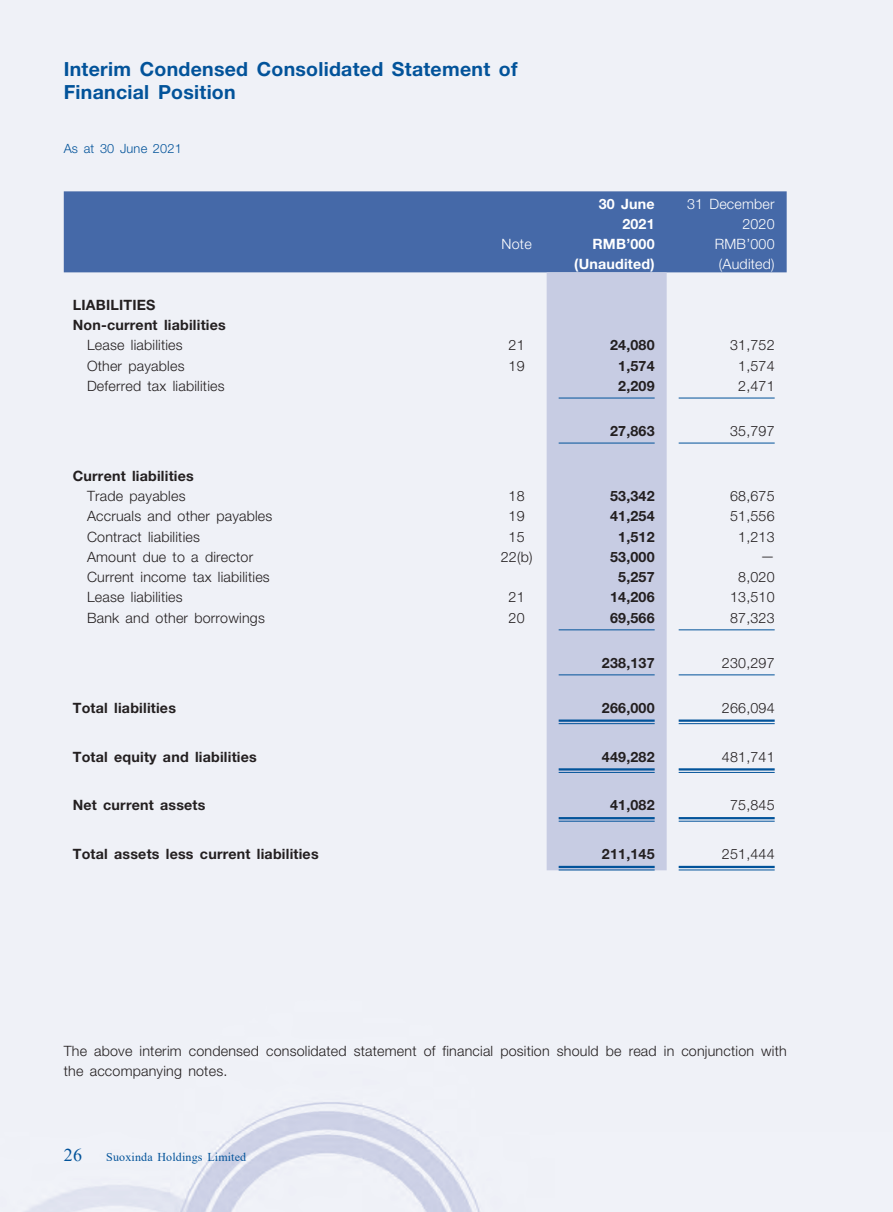
<style>
.page{position:relative;width:893px;height:1212px;background:#fff}
.page>*{position:absolute;margin:0;border:0;box-sizing:border-box;transform-origin:0 0}
.t1{font:700 19.5px/22.5px "Helvetica Neue LT Std";letter-spacing:.015em;color:#02539a}
.t2{font:18px "Times New Roman";color:#02539a}
._01_Body_Text{font:300 14.25px/20.2px "Helvetica Neue LT Std";letter-spacing:.015em;color:#231f20}
._15_Table_Stub{font:300 14.25px "Helvetica Neue LT Std";letter-spacing:.015em;color:#231f20}
._15_Table_Stub-2{font:700 14.25px "Helvetica Neue LT Std";letter-spacing:.015em;color:#231f20}
._01_Body_Text-2{font:700 14.25px "Helvetica Neue LT Std";letter-spacing:.015em;color:#231f20}
._01_Body_Text-3{font:300 14.25px/20.2px "Helvetica Neue LT Std";letter-spacing:.015em;color:#fff;text-align:right}
._01_Body_Text-4{font:700 14.25px/20.2px "Helvetica Neue LT Std";letter-spacing:.015em;color:#fff;text-align:right}
.t3{font:300 12.75px "Helvetica Neue LT Std";letter-spacing:.015em;color:#02539a}
.t4{font:12px "Times New Roman";letter-spacing:.01em;color:#02539a}
</style>
<div class="page">
<div style="left:64px;top:191px;width:723px;height:81px;background:#4569a8"></div>
<div style="left:547px;top:272px;width:120px;height:598px;background:#c7cce3"></div>
<hr style="left:559px;top:398px;width:96px;height:1px;background:#02539a">
<hr style="left:679px;top:398px;width:96px;height:1px;background:#02539a">
<hr style="left:559px;top:443px;width:96px;height:1px;background:#02539a">
<hr style="left:679px;top:443px;width:96px;height:1px;background:#02539a">
<hr style="left:559px;top:629px;width:96px;height:1px;background:#02539a">
<hr style="left:679px;top:629px;width:96px;height:1px;background:#02539a">
<hr style="left:559px;top:674px;width:96px;height:1px;background:#02539a">
<hr style="left:679px;top:674px;width:96px;height:1px;background:#02539a">
<hr style="left:559px;top:719px;width:96px;height:3px;background:#02539a">
<hr style="left:559px;top:723px;width:96px;height:1px;background:#02539a">
<hr style="left:679px;top:719px;width:96px;height:3px;background:#02539a">
<hr style="left:679px;top:723px;width:96px;height:1px;background:#02539a">
<hr style="left:559px;top:768px;width:96px;height:2px;background:#02539a">
<hr style="left:559px;top:772px;width:96px;height:1px;background:#02539a">
<hr style="left:679px;top:768px;width:96px;height:2px;background:#02539a">
<hr style="left:679px;top:772px;width:96px;height:1px;background:#02539a">
<hr style="left:559px;top:817px;width:96px;height:2px;background:#02539a">
<hr style="left:559px;top:821px;width:96px;height:1px;background:#02539a">
<hr style="left:679px;top:817px;width:96px;height:2px;background:#02539a">
<hr style="left:679px;top:821px;width:96px;height:1px;background:#02539a">
<hr style="left:559px;top:866px;width:96px;height:2px;background:#02539a">
<hr style="left:559px;top:869px;width:96px;height:1px;background:#02539a">
<hr style="left:679px;top:866px;width:96px;height:2px;background:#02539a">
<hr style="left:679px;top:869px;width:96px;height:1px;background:#02539a">
<h1 class="t1" style="left:64px;top:57px;width:455px">Interim Condensed Consolidated Statement of<br>Financial Position</h1>
<p class="t3" style="left:64px;top:141px;width:120px">As at 30 June 2021</p>
<p class="_01_Body_Text-4" style="left:599px;top:193px;width:57px">30 June<br>2021</p>
<p class="_01_Body_Text-3" style="left:687px;top:193px;width:89px">31 December<br>2020</p>
<p class="_01_Body_Text-3" style="left:502px;top:234px;width:32px">Note</p>
<p class="_01_Body_Text-4" style="left:592px;top:234px;width:64px">RMB’000</p>
<p class="_01_Body_Text-3" style="left:715px;top:234px;width:61px">RMB’000</p>
<p class="_01_Body_Text-4" style="left:574px;top:254px;width:82px">(Unaudited)</p>
<p class="_01_Body_Text-3" style="left:719px;top:254px;width:57px">(Audited)</p>
<p class="_15_Table_Stub-2" style="left:73px;top:296px;width:84px">LIABILITIES</p>
<p class="_15_Table_Stub-2" style="left:73px;top:316px;width:155px">Non-current liabilities</p>
<p class="_15_Table_Stub" style="left:87px;top:337px;width:97px">Lease liabilities</p>
<p class="_01_Body_Text" style="left:509px;top:335px;width:18px">21</p>
<p class="_01_Body_Text-2" style="left:610px;top:336px;width:46px">24,080</p>
<p class="_01_Body_Text" style="left:730px;top:335px;width:46px">31,752</p>
<p class="_15_Table_Stub" style="left:87px;top:357px;width:99px">Other payables</p>
<p class="_01_Body_Text" style="left:509px;top:355px;width:18px">19</p>
<p class="_01_Body_Text-2" style="left:618px;top:357px;width:38px">1,574</p>
<p class="_01_Body_Text" style="left:738px;top:355px;width:38px">1,574</p>
<p class="_15_Table_Stub" style="left:87px;top:377px;width:139px">Deferred tax liabilities</p>
<p class="_01_Body_Text-2" style="left:618px;top:377px;width:38px">2,209</p>
<p class="_01_Body_Text" style="left:738px;top:375px;width:38px">2,471</p>
<p class="_01_Body_Text-2" style="left:610px;top:422px;width:46px">27,863</p>
<p class="_01_Body_Text" style="left:730px;top:420px;width:46px">35,797</p>
<p class="_15_Table_Stub-2" style="left:73px;top:467px;width:123px">Current liabilities</p>
<p class="_15_Table_Stub" style="left:87px;top:487px;width:100px">Trade payables</p>
<p class="_01_Body_Text" style="left:509px;top:486px;width:18px">18</p>
<p class="_01_Body_Text-2" style="left:610px;top:487px;width:46px">53,342</p>
<p class="_01_Body_Text" style="left:730px;top:486px;width:46px">68,675</p>
<p class="_15_Table_Stub" style="left:87px;top:508px;width:187px">Accruals and other payables</p>
<p class="_01_Body_Text" style="left:509px;top:506px;width:18px">19</p>
<p class="_01_Body_Text-2" style="left:610px;top:507px;width:46px">41,254</p>
<p class="_01_Body_Text" style="left:730px;top:506px;width:46px">51,556</p>
<p class="_15_Table_Stub" style="left:87px;top:528px;width:114px">Contract liabilities</p>
<p class="_01_Body_Text" style="left:509px;top:526px;width:18px">15</p>
<p class="_01_Body_Text-2" style="left:618px;top:528px;width:38px">1,512</p>
<p class="_01_Body_Text" style="left:738px;top:526px;width:38px">1,213</p>
<p class="_15_Table_Stub" style="left:87px;top:548px;width:168px">Amount due to a director</p>
<p class="_01_Body_Text" style="left:501px;top:546px;width:33px">22(b)</p>
<p class="_01_Body_Text-2" style="left:610px;top:548px;width:46px">53,000</p>
<p class="_01_Body_Text" style="left:760px;top:545px;width:16px">—</p>
<p class="_15_Table_Stub" style="left:87px;top:568px;width:184px">Current income tax liabilities</p>
<p class="_01_Body_Text-2" style="left:618px;top:568px;width:38px">5,257</p>
<p class="_01_Body_Text" style="left:738px;top:567px;width:38px">8,020</p>
<p class="_15_Table_Stub" style="left:87px;top:589px;width:97px">Lease liabilities</p>
<p class="_01_Body_Text" style="left:509px;top:587px;width:18px">21</p>
<p class="_01_Body_Text-2" style="left:610px;top:588px;width:46px">14,206</p>
<p class="_01_Body_Text" style="left:730px;top:587px;width:46px">13,510</p>
<p class="_15_Table_Stub" style="left:87px;top:609px;width:179px">Bank and other borrowings</p>
<p class="_01_Body_Text" style="left:509px;top:607px;width:18px">20</p>
<p class="_01_Body_Text-2" style="left:610px;top:609px;width:46px">69,566</p>
<p class="_01_Body_Text" style="left:730px;top:607px;width:46px">87,323</p>
<p class="_01_Body_Text-2" style="left:602px;top:654px;width:54px">238,137</p>
<p class="_01_Body_Text" style="left:722px;top:652px;width:54px">230,297</p>
<p class="_15_Table_Stub-2" style="left:73px;top:699px;width:105px">Total liabilities</p>
<p class="_01_Body_Text-2" style="left:602px;top:699px;width:54px">266,000</p>
<p class="_01_Body_Text" style="left:722px;top:697px;width:54px">266,094</p>
<p class="_15_Table_Stub-2" style="left:73px;top:748px;width:186px">Total equity and liabilities</p>
<p class="_01_Body_Text-2" style="left:602px;top:748px;width:54px">449,282</p>
<p class="_01_Body_Text" style="left:722px;top:746px;width:54px">481,741</p>
<p class="_15_Table_Stub-2" style="left:73px;top:796px;width:134px">Net current assets</p>
<p class="_01_Body_Text-2" style="left:610px;top:796px;width:46px">41,082</p>
<p class="_01_Body_Text" style="left:730px;top:795px;width:46px">75,845</p>
<p class="_15_Table_Stub-2" style="left:73px;top:845px;width:247px">Total assets less current liabilities</p>
<p class="_01_Body_Text-2" style="left:602px;top:845px;width:54px">211,145</p>
<p class="_01_Body_Text" style="left:722px;top:843px;width:54px">251,444</p>
<p class="_01_Body_Text" style="left:64px;top:1040px;width:725px">The above interim condensed consolidated statement of financial position should be read in conjunction with the accompanying notes.</p>
<p class="t2" style="left:64px;top:1142px;width:20px">26</p>
<p class="t4" style="left:106px;top:1148px;width:141px">Suoxinda Holdings Limited</p>
</div>
